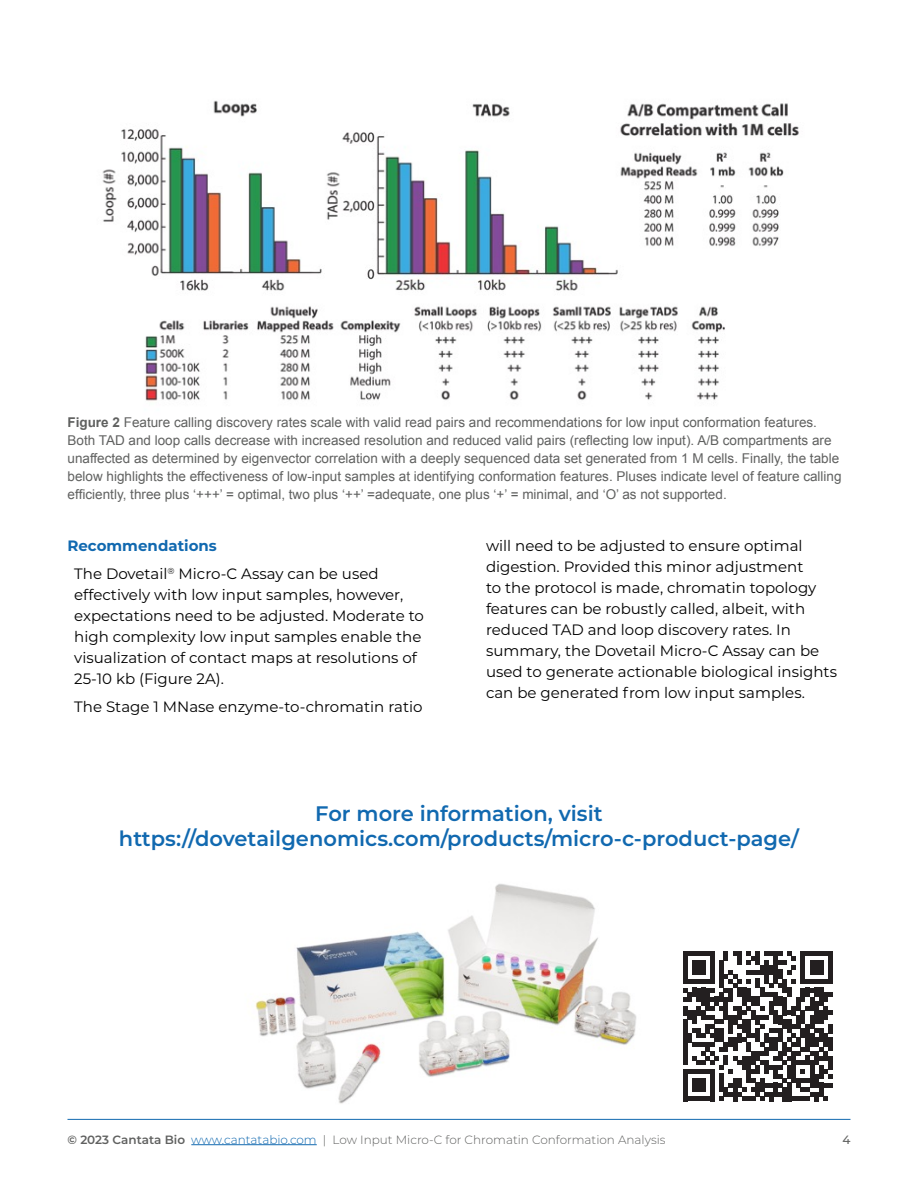
<style>
.page{position:relative;width:918px;height:1188px;background:#fff}
.page>*{position:absolute;margin:0;border:0;box-sizing:border-box;transform-origin:0 0}
.t1{font:600 21px "Montserrat";color:#1169b0}
.Body_Text{font:15px/21px "Montserrat";color:#000}
.Section_Headers{font:700 15px "Montserrat";color:#1169b0}
.t2{font:13.5px/18px "Arial";color:#606160}
.t3{font:300 12px "Montserrat";color:#606160}
.t4{font:500 12px "Montserrat";color:#606160}
.s1{font-weight:700}
.s2{font-weight:600}
.s3{color:#1169b0}
</style>
<div class="page">
<hr style="left:191px;top:1144px;width:126px;height:1px;background:#1169b0">
<hr style="left:68px;top:1119px;width:782px;height:1px;background:#1169b0">
<img style="left:102px;top:100px;width:697px;height:301px">
<img style="left:255px;top:884px;width:382px;height:220px">
<svg style="left:683px;top:952px;width:149px;height:149px"></svg>
<p class="t2" style="left:68px;top:413px;width:776px"><span class="s1">Figure 2</span> Feature calling discovery rates scale with valid read pairs and recommendations for low input conformation features.<br>Both TAD and loop calls decrease with increased resolution and reduced valid pairs (reflecting low input). A/B compartments are unaffected as determined by eigenvector correlation with a deeply sequenced data set generated from 1 M cells. Finally, the table below highlights the effectiveness of low-input samples at identifying conformation features. Pluses indicate level of feature calling efficiently, three plus ‘+++’ = optimal, two plus ‘++’ =adequate, one plus ‘+’ = minimal, and ‘O’ as not supported.</p>
<p class="Section_Headers" style="left:68px;top:535px;width:151px">Recommendations</p>
<p class="Body_Text" style="left:74px;top:563px;width:351px">The Dovetail<sup>®</sup> Micro-C Assay can be used effectively with low input samples, however, expectations need to be adjusted. Moderate to high complexity low input samples enable the visualization of contact maps at resolutions of 25-10 kb (Figure 2A).</p>
<p class="Body_Text" style="left:74px;top:695px;width:350px">The Stage 1 MNase enzyme-to-chromatin ratio</p>
<p class="Body_Text" style="left:486px;top:535px;width:353px">will need to be adjusted to ensure optimal digestion. Provided this minor adjustment<br>to the protocol is made, chromatin topology features can be robustly called, albeit, with reduced TAD and loop discovery rates. In summary, the Dovetail Micro-C Assay can be used to generate actionable biological insights can be generated from low input samples.</p>
<p class="t1" style="left:315px;top:798px;width:289px">For more information, visit</p>
<p class="t1" style="left:119px;top:823px;width:682px">https://dovetailgenomics.com/products/micro-c-product-page/</p>
<p class="t3" style="left:68px;top:1131px;width:600px"><span class="s2">© 2023 Cantata Bio</span> <span class="s3">www.cantatabio.com</span> | Low Input Micro-C for Chromatin Conformation Analysis</p>
<p class="t4" style="left:842px;top:1131px;width:10px">4</p>
</div>
